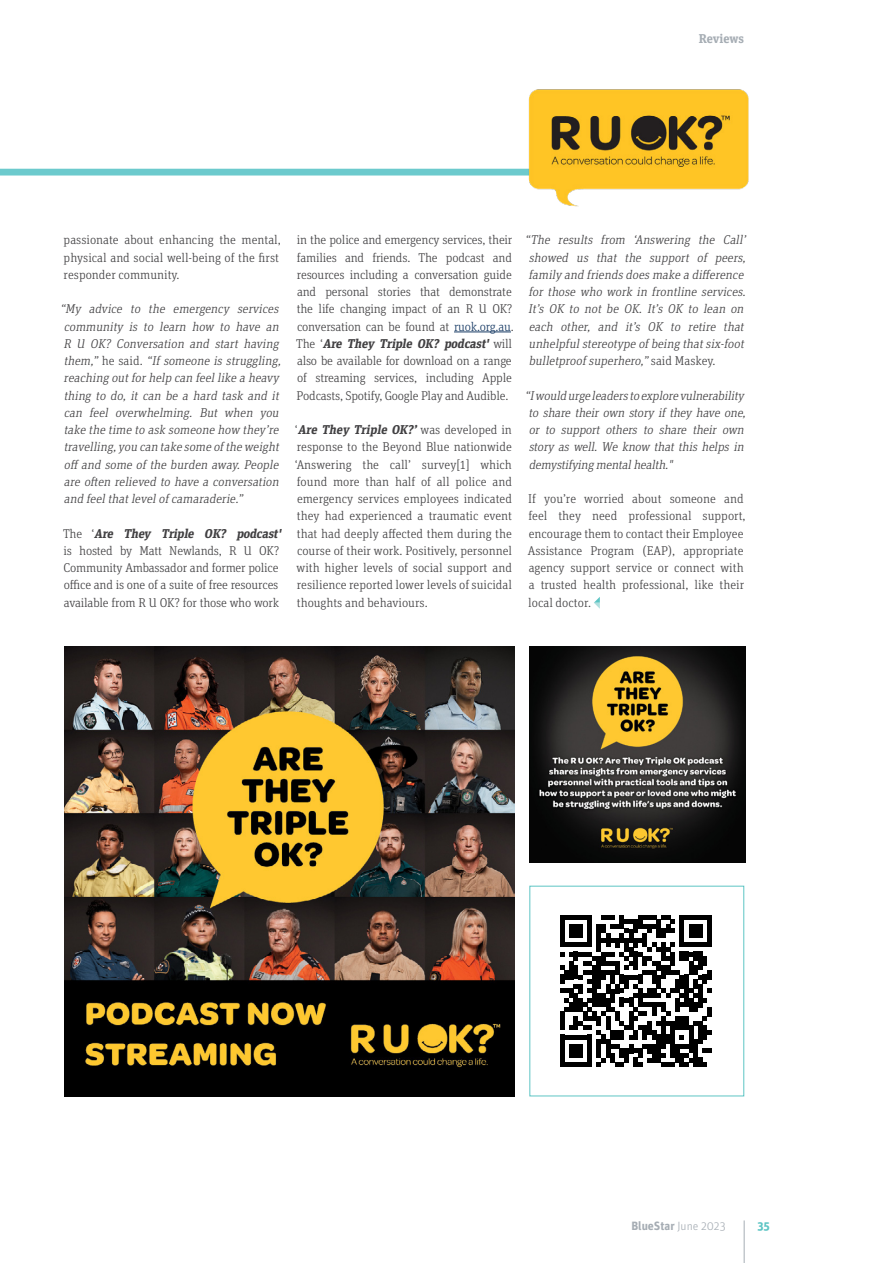
<style>
.page{position:relative;width:893px;height:1263px;background:#fff}
.page>*{position:absolute;margin:0;border:0;box-sizing:border-box;transform-origin:0 0}
.t1{font:300 12.75px/17.2px "Unit Slab OT";letter-spacing:-.015em;color:#414042}
.t2{font:italic 300 12.75px/17.2px "Unit Slab OT";color:#414042}
.t3{font:700 12.75px "Unit Slab OT";letter-spacing:-.005em;color:#a6adb4}
.t4{font:700 12px "Unit OT";color:#a6adb4}
.t5{font:700 12px "Unit OT";color:#5dc5c4}
.s1{font-style:normal}
.s2{font-weight:700;font-style:italic}
.s3{color:#183b65}
.s4{font-weight:300}
</style>
<div class="page">
<hr style="left:744px;top:1220px;width:1px;height:43px;background:#a6adb4">
<div style="left:529px;top:886px;width:215px;height:210px;border:1px solid #5dc5c4"></div>
<svg style="left:0;top:169px;width:495px;height:7px;background:#76cdd0"></svg>
<hr style="left:454px;top:332px;width:57px;height:1px;background:#183b65">
<svg style="left:594px;top:597px;width:6px;height:12px"></svg>
<img style="left:495px;top:89px;width:254px;height:118px">
<svg style="left:560px;top:915px;width:152px;height:152px"></svg>
<img style="left:529px;top:646px;width:217px;height:216px">
<img style="left:64px;top:646px;width:450px;height:450px">
<p class="t3" style="left:699px;top:30px;width:47px">Reviews</p>
<p class="t1" style="left:64px;top:231px;width:219px">passionate about enhancing the mental, physical and social well-being of the first responder community.</p>
<p class="t2" style="left:60px;top:300px;width:225px">“My advice to the emergency services community is to learn how to have an R U OK? Conversation and start having them,” <span class="s1">h e s a i d .</span> “If someone is struggling, reaching outforhelp can feellike a heavy thing to do, it can be a hard task and it can feel overwhelming. But when you take the time to ask someone how they’re travelling,you can take some of the weight off and some of the burden away. People are often relieved to have a conversation and feelthatlevelof camaraderie.”</p>
<p class="t1" style="left:63px;top:524px;width:222px">T h e ‘ <span class="s2">Are They Triple OK? podcast' </span>is hosted by Matt Newlands, R U OK?<br>Community Ambassador and former police office and is one of a suite of free resources available from R U OK? for those who work</p>
<p class="t1" style="left:296px;top:231px;width:219px">in the police and emergency services, their families and friends. The podcast and resources including a conversation guide and personal stories that demonstrate the life changing impact of an R U OK? conversation can be found at <span class="s3">ruok.org.au</span>.<br>T h e ‘ <span class="s2">Are They Triple OK? podcast'</span> w i l l also be available for download on a range of streaming services, including Apple Podcasts, Spotify, Google Play and Audible.</p>
<p class="t1" style="left:295px;top:421px;width:219px;text-align:justify">‘ <span class="s2">Are They Triple OK?’</span> wa s d e ve l o p e d i n response to the Beyond Blue nationwide ‘Answering the call’ survey[1] which found more than half of all police and emergency services employees indicated they had experienced a traumatic event that had deeply affected them during the course of their work. Positively, personnel with higher levels of social support and resilience reported lower levels of suicidal thoughts and behaviours.</p>
<p class="t2" style="left:525px;top:231px;width:225px">“The results from ‘Answering the Call’ showed us that the support of peers, family and friends does make a difference for those who work in frontline services.<br>It’s OK to not be OK. It’s OK to lean on each other, and it’s OK to retire that unhelpfulstereotype of being thatsix-foot bulletproof superhero,” <span class="s1">s a i d M a s k e y.</span></p>
<p class="t2" style="left:525px;top:386px;width:225px">“Iwould urge leadersto explore vulnerability to share their own story if they have one, or to support others to share their own story as well. We know that this helps in demystifying mentalhealth."</p>
<p class="t1" style="left:528px;top:490px;width:219px">If you’re worried about someone and feel they need professional support, encourage them to contact their Employee Assistance Program (EAP), appropriate agency support service or connect with a trusted health professional, like their local doctor.</p>
<p class="t4" style="left:631px;top:1218px;width:96px">BlueStar <span class="s4">June 2023</span></p>
<p class="t5" style="left:757px;top:1218px;width:14px">35</p>
</div>
